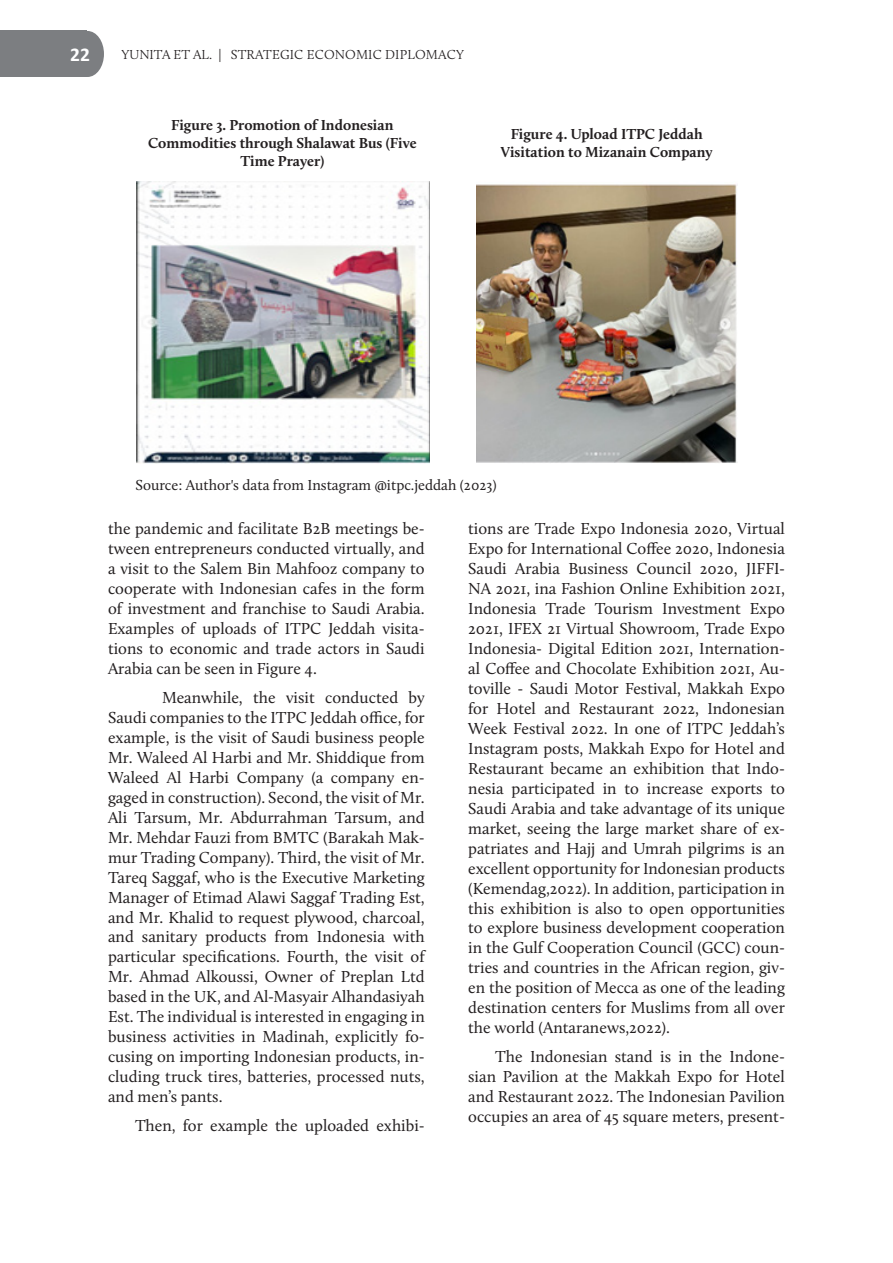
<style>
.page{position:relative;width:893px;height:1263px;background:#fff}
.page>*{position:absolute;margin:0;border:0;box-sizing:border-box;transform-origin:0 0}
.t1{font:700 19.5px "Calibri";color:#fff}
.Content_Paragraph{font:16.5px/20px "Calluna";color:#231f20;text-align:justify}
.t2{font:700 15px/18px "Calluna";color:#231f20;text-align:center}
.t3{font:15px "Calluna";color:#231f20}
.t4{font:300 13.5px "Calluna";letter-spacing:.01em;color:#231f20}
</style>
<div class="page">
<div style="left:0;top:31px;width:87px;height:46px;background:#7c7e81"></div>
<div style="left:71px;top:31px;width:33px;height:46px;background:#7c7e81;border-radius:50%"></div>
<img style="left:136px;top:182px;width:293px;height:281px">
<img style="left:476px;top:184px;width:261px;height:279px">
<p class="t1" style="left:70px;top:40px;width:21px">22</p>
<p class="t4" style="left:122px;top:46px;width:344px">YUNITA ET AL. | STRATEGIC ECONOMIC DIPLOMACY</p>
<p class="t2" style="left:148px;top:116px;width:270px">Figure 3. Promotion of Indonesian<br>Commodities through Shalawat Bus (Five<br>Time Prayer)</p>
<p class="t2" style="left:501px;top:125px;width:213px">Figure 4. Upload ITPC Jeddah<br>Visitation to Mizanain Company</p>
<p class="t3" style="left:135px;top:476px;width:363px">Source: Author's data from Instagram @itpc.jeddah (2023)</p>
<p class="Content_Paragraph" style="left:108px;top:519px;width:318px">the pandemic and facilitate B2B meetings be&shy;tween entrepreneurs conducted virtually, and a visit to the Salem Bin Mahfooz company to cooperate with Indonesian cafes in the form of investment and franchise to Saudi Arabia.<br>Examples of uploads of ITPC Jeddah visita&shy;tions to economic and trade actors in Saudi Arabia can be seen in Figure 4.</p>
<p class="Content_Paragraph" style="left:108px;top:687px;width:318px;text-indent:54px">Meanwhile, the visit conducted by Saudi companies to the ITPC Jeddah office, for example, is the visit of Saudi business people Mr. Waleed Al Harbi and Mr. Shiddique from Waleed Al Harbi Company (a company en&shy;gaged in construction). Second, the visit of Mr.<br>Ali Tarsum, Mr. Abdurrahman Tarsum, and Mr. Mehdar Fauzi from BMTC (Barakah Mak&shy;mur Trading Company). Third, the visit of Mr.<br>Tareq Saggaf, who is the Executive Marketing Manager of Etimad Alawi Saggaf Trading Est, and Mr. Khalid to request plywood, charcoal, and sanitary products from Indonesia with particular specifications. Fourth, the visit of Mr. Ahmad Alkoussi, Owner of Preplan Ltd based in the UK, and Al-Masyair Alhandasiyah Est. The individual is interested in engaging in business activities in Madinah, explicitly fo&shy;cusing on importing Indonesian products, in&shy;cluding truck tires, batteries, processed nuts, and men’s pants.</p>
<p class="Content_Paragraph" style="left:135px;top:1115px;width:291px">Then, for example the uploaded exhibi-</p>
<p class="Content_Paragraph" style="left:468px;top:519px;width:318px">tions are Trade Expo Indonesia 2020, Virtual Expo for International Coffee 2020, Indonesia Saudi Arabia Business Council 2020, JIFFI-NA 2021, ina Fashion Online Exhibition 2021, Indonesia Trade Tourism Investment Expo 2021, IFEX 21 Virtual Showroom, Trade Expo Indonesia- Digital Edition 2021, Internation&shy;al Coffee and Chocolate Exhibition 2021, Au&shy;toville - Saudi Motor Festival, Makkah Expo for Hotel and Restaurant 2022, Indonesian Week Festival 2022. In one of ITPC Jeddah’s Instagram posts, Makkah Expo for Hotel and Restaurant became an exhibition that Indo&shy;nesia participated in to increase exports to Saudi Arabia and take advantage of its unique market, seeing the large market share of ex&shy;patriates and Hajj and Umrah pilgrims is an excellent opportunity for Indonesian products (Kemendag,2022). In addition, participation in this exhibition is also to open opportunities to explore business development cooperation in the Gulf Cooperation Council (GCC) coun&shy;tries and countries in the African region, giv&shy;en the position of Mecca as one of the leading destination centers for Muslims from all over the world (Antaranews,2022).</p>
<p class="Content_Paragraph" style="left:468px;top:1046px;width:318px;text-indent:27px">The Indonesian stand is in the Indone&shy;sian Pavilion at the Makkah Expo for Hotel and Restaurant 2022. The Indonesian Pavilion occupies an area of 45 square meters, present-</p>
</div>
